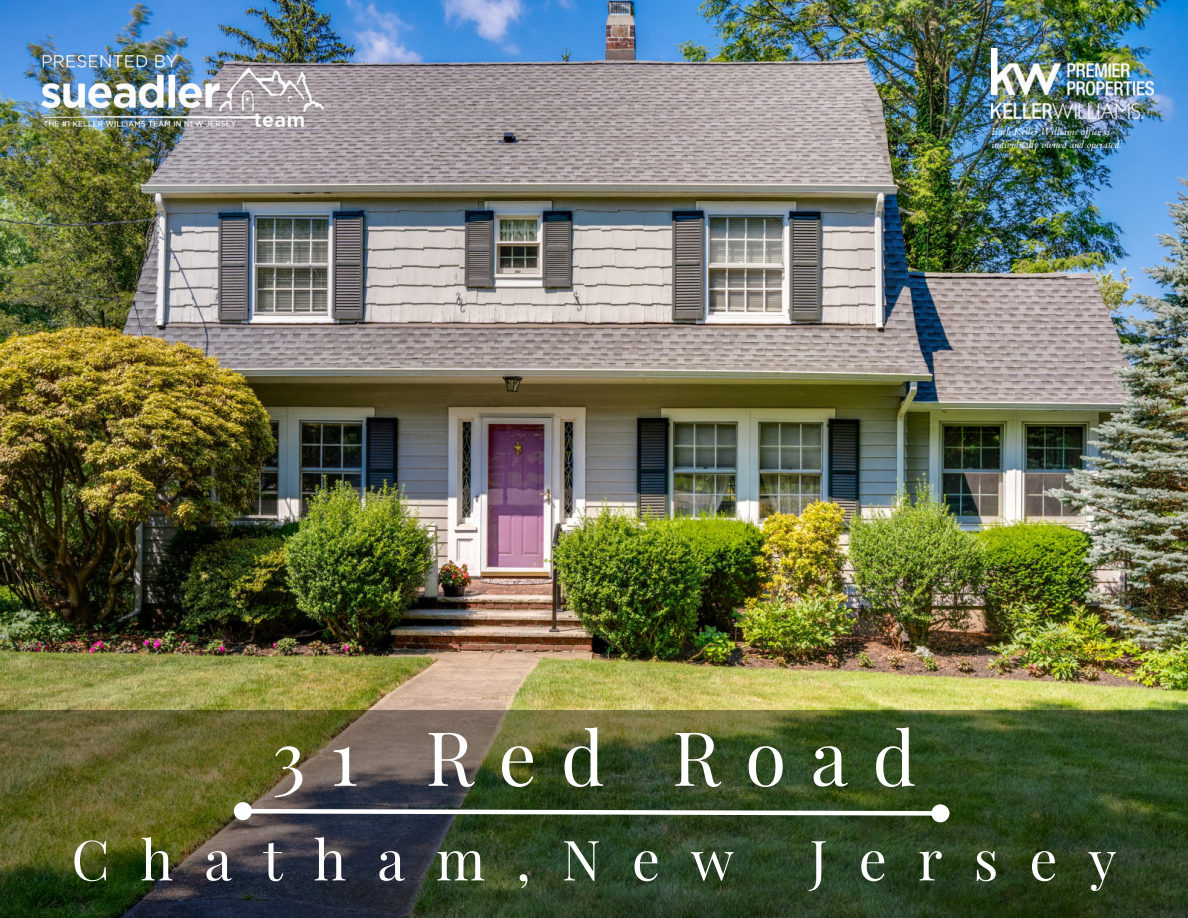
<style>
.page{position:relative;width:1188px;height:918px;background:#fff}
.page>*{position:absolute;margin:0;border:0;box-sizing:border-box;transform-origin:0 0}
.t1{font:75px "Playfair Display";letter-spacing:.325em;color:#fff}
.t2{font:55.5px "Playfair Display";letter-spacing:.56em;color:#fff}
.t3{font:italic 10.05px/13.4px "Cardo";color:#fff}
</style>
<div class="page">
<img style="left:0;top:0;width:1188px;height:710px">
<img style="left:41px;top:56px;width:283px;height:71px">
<img style="left:992px;top:49px;width:162px;height:70px">
<svg style="left:0;top:710px;width:1188px;height:208px;background:#3c4828"></svg>
<svg style="left:249px;top:807px;width:684px;height:11px"></svg>
<div style="left:236px;top:804px;width:14px;height:14px;background:#fff;border-radius:50%"></div>
<div style="left:234px;top:802px;width:18px;height:18px;border:5px solid #fff;border-radius:50%"></div>
<div style="left:934px;top:807px;width:13px;height:13px;background:#fff;border-radius:50%"></div>
<div style="left:931px;top:804px;width:18px;height:18px;border:5px solid #fff;border-radius:50%"></div>
<p class="t3" style="left:992px;top:125px;width:131px">Each Keller Williams office is individually owned and operated.</p>
<h1 class="t1" style="left:272px;top:699px;width:646px">31 Red Road</h1>
<h2 class="t2" style="left:71px;top:816px;width:664px">Chatham,New</h2>
<h2 class="t2" style="left:810px;top:816px;width:308px">Jersey</h2>
</div>
